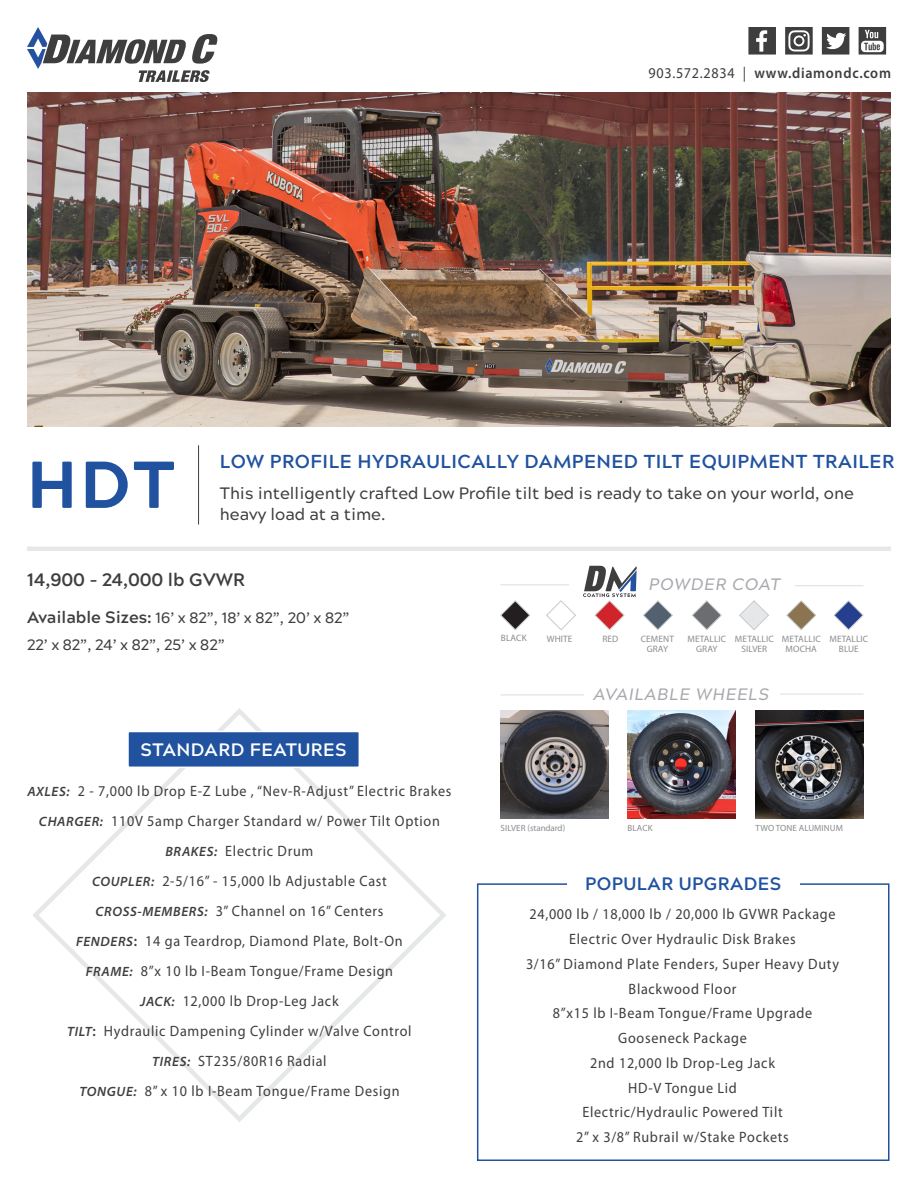
<style>
.page{position:relative;width:918px;height:1188px;background:#fff}
.page>*{position:absolute;margin:0;border:0;box-sizing:border-box;transform-origin:0 0}
.t1{font:800 66.15px "Acherus Grotesque";color:#2052a0}
.t2{font:700 18.75px "Acherus Grotesque";letter-spacing:.025em;color:#2052a0}
.t3{font:700 18px "Acherus Grotesque";color:#3e3e3f}
.t4{font:700 18px "Acherus Grotesque";letter-spacing:.025em;color:#fff}
.t5{font:700 18px "Acherus Grotesque";letter-spacing:.025em;color:#2052a0}
.t6{font:500 16.5px/21px "Acherus Grotesque";color:#3e3e3f}
.t7{font:italic 500 16.5px "Acherus Grotesque";letter-spacing:.05em;color:#a8a9ad}
.t8{font:15px "Myriad Pro";letter-spacing:.05em;color:#3e3e3f;scale:.94 1}
.t9{font:500 15px "Acherus Grotesque";color:#3e3e3f}
.t10{font:600 15px "Myriad Pro";letter-spacing:.05em;color:#3e3e3f;scale:.94 1}
.t11{font:9.3px "Myriad Pro";letter-spacing:.01em;color:#8a8c8f}
.t12{font:9px "Myriad Pro";letter-spacing:.01em;color:#8a8c8f}
.t13{font:9px "Myriad Pro";letter-spacing:-.01em;color:#8a8c8f}
.s1{font-weight:400}
.s2{font-weight:700;font-size:16.5px}
.s3{font-weight:600;font-style:italic;font-stretch:semi-expanded;font-size:13.5px}
.s4{font-weight:600}
</style>
<div class="page">
<img style="left:27px;top:93px;width:864px;height:334px">
<svg style="left:27px;top:27px;width:191px;height:55px"></svg>
<svg style="left:748px;top:27px;width:28px;height:28px"></svg>
<svg style="left:785px;top:27px;width:28px;height:28px"></svg>
<svg style="left:822px;top:27px;width:27px;height:28px"></svg>
<svg style="left:859px;top:27px;width:27px;height:28px"></svg>
<hr style="left:27px;top:547px;width:864px;height:4px;background:#e6e7e9">
<hr style="left:198px;top:445px;width:1px;height:80px;background:#3e3e3f">
<svg style="left:33px;top:708px;width:413px;height:414px"></svg>
<div style="left:127px;top:731px;width:233px;height:37px;background:#2052a0;border:2px solid #fff"></div>
<svg style="left:500px;top:600px;width:30px;height:30px"></svg>
<svg style="left:643px;top:600px;width:30px;height:30px"></svg>
<svg style="left:692px;top:600px;width:30px;height:30px"></svg>
<svg style="left:546px;top:600px;width:30px;height:30px"></svg>
<svg style="left:739px;top:600px;width:30px;height:30px"></svg>
<svg style="left:786px;top:600px;width:30px;height:30px"></svg>
<svg style="left:833px;top:600px;width:31px;height:30px"></svg>
<div style="left:477px;top:883px;width:413px;height:278px;border:2px solid #2052a0"></div>
<div style="left:567px;top:877px;width:233px;height:14px;background:#fff"></div>
<img style="left:628px;top:710px;width:108px;height:108px">
<img style="left:755px;top:710px;width:108px;height:108px">
<img style="left:501px;top:710px;width:108px;height:108px">
<hr style="left:501px;top:584px;width:68px;height:1px;background:#dcdddf">
<hr style="left:795px;top:585px;width:68px;height:1px;background:#dcdddf">
<hr style="left:501px;top:695px;width:83px;height:1px;background:#dcdddf">
<hr style="left:780px;top:694px;width:83px;height:1px;background:#dcdddf">
<svg style="left:583px;top:566px;width:54px;height:64px"></svg>
<p class="t10" style="left:649px;top:64px;width:259px"><span class="s1">903.572.2834 |</span> www.diamondc.com</p>
<p class="t1" style="left:27px;top:428px;width:149px">HDT</p>
<p class="t2" style="left:220px;top:445px;width:676px">LOW PROFILE HYDRAULICALLY DAMPENED TILT EQUIPMENT TRAILER</p>
<p class="t6" style="left:220px;top:482px;width:635px">This intelligently crafted Low Profile tilt bed is ready to take on your world, one heavy load at a time.</p>
<p class="t3" style="left:27px;top:565px;width:220px">14,900 - 24,000 lb GVWR</p>
<p class="t9" style="left:27px;top:605px;width:324px"><span class="s2">Available Sizes:</span> 16’ x 82”, 18’ x 82”, 20’ x 82”</p>
<p class="t9" style="left:27px;top:632px;width:199px">22’ x 82”, 24’ x 82”, 25’ x 82”</p>
<p class="t4" style="left:141px;top:734px;width:208px">STANDARD FEATURES</p>
<p class="t8" style="left:27px;top:782px;width:453px"><span class="s3">AXLES:</span> 2 - 7,000 lb Drop E-Z Lube , “Nev-R-Adjust” Electric Brakes</p>
<p class="t8" style="left:39px;top:812px;width:428px"><span class="s3">CHARGER:</span> 110V 5amp Charger Standard w/ Power Tilt Option</p>
<p class="t8" style="left:165px;top:842px;width:159px"><span class="s3">BRAKES:</span> Electric Drum</p>
<p class="t8" style="left:92px;top:872px;width:315px"><span class="s3">COUPLER:</span> 2-5/16” - 15,000 lb Adjustable Cast</p>
<p class="t8" style="left:95px;top:902px;width:308px"><span class="s3">CROSS-MEMBERS:</span> 3” Channel on 16” Centers</p>
<p class="t8" style="left:76px;top:932px;width:349px"><span class="s3">FENDERS</span><span class="s4">:</span> 14 ga Teardrop, Diamond Plate, Bolt-On</p>
<p class="t8" style="left:86px;top:962px;width:328px"><span class="s3">FRAME:</span> 8”x 10 lb I-Beam Tongue/Frame Design</p>
<p class="t8" style="left:140px;top:992px;width:213px"><span class="s3">JACK:</span> 12,000 lb Drop-Leg Jack</p>
<p class="t8" style="left:67px;top:1022px;width:368px"><span class="s3">TILT</span><span class="s4">:</span> Hydraulic Dampening Cylinder w/Valve Control</p>
<p class="t8" style="left:152px;top:1052px;width:187px"><span class="s3">TIRES:</span> ST235/80R16 Radial</p>
<p class="t8" style="left:79px;top:1082px;width:342px"><span class="s3">TONGUE:</span> 8” x 10 lb I-Beam Tongue/Frame Design</p>
<p class="t7" style="left:649px;top:570px;width:133px">POWDER COAT</p>
<p class="t11" style="left:501px;top:633px;width:27px">BLACK</p>
<p class="t11" style="left:602px;top:633px;width:17px">RED</p>
<p class="t11" style="left:782px;top:633px;width:40px">METALLIC</p>
<p class="t11" style="left:786px;top:643px;width:33px">MOCHA</p>
<p class="t11" style="left:547px;top:633px;width:27px">WHITE</p>
<p class="t11" style="left:735px;top:633px;width:40px">METALLIC</p>
<p class="t11" style="left:741px;top:643px;width:27px">SILVER</p>
<p class="t11" style="left:641px;top:633px;width:35px">CEMENT</p>
<p class="t11" style="left:647px;top:643px;width:23px">GRAY</p>
<p class="t11" style="left:687px;top:633px;width:40px">METALLIC</p>
<p class="t11" style="left:696px;top:643px;width:23px">GRAY</p>
<p class="t11" style="left:829px;top:633px;width:40px">METALLIC</p>
<p class="t11" style="left:839px;top:643px;width:21px">BLUE</p>
<p class="t7" style="left:594px;top:680px;width:177px">AVAILABLE WHEELS</p>
<p class="t13" style="left:501px;top:822px;width:66px">SILVER (standard)</p>
<p class="t12" style="left:628px;top:822px;width:26px">BLACK</p>
<p class="t12" style="left:755px;top:822px;width:89px">TWO TONE ALUMINUM</p>
<p class="t5" style="left:585px;top:868px;width:198px">POPULAR UPGRADES</p>
<p class="t8" style="left:529px;top:905px;width:327px">24,000 lb / 18,000 lb / 20,000 lb GVWR Package</p>
<p class="t8" style="left:569px;top:930px;width:243px">Electric Over Hydraulic Disk Brakes</p>
<p class="t8" style="left:526px;top:955px;width:335px">3/16” Diamond Plate Fenders, Super Heavy Duty</p>
<p class="t8" style="left:629px;top:979px;width:116px">Blackwood Floor</p>
<p class="t8" style="left:553px;top:1004px;width:278px">8”x15 lb I-Beam Tongue/Frame Upgrade</p>
<p class="t8" style="left:618px;top:1029px;width:138px">Gooseneck Package</p>
<p class="t8" style="left:590px;top:1054px;width:198px">2nd 12,000 lb Drop-Leg Jack</p>
<p class="t8" style="left:628px;top:1078px;width:117px">HD-V Tongue Lid</p>
<p class="t8" style="left:582px;top:1103px;width:215px">Electric/Hydraulic Powered Tilt</p>
<p class="t8" style="left:576px;top:1128px;width:228px">2” x 3/8” Rubrail w/Stake Pockets</p>
</div>
